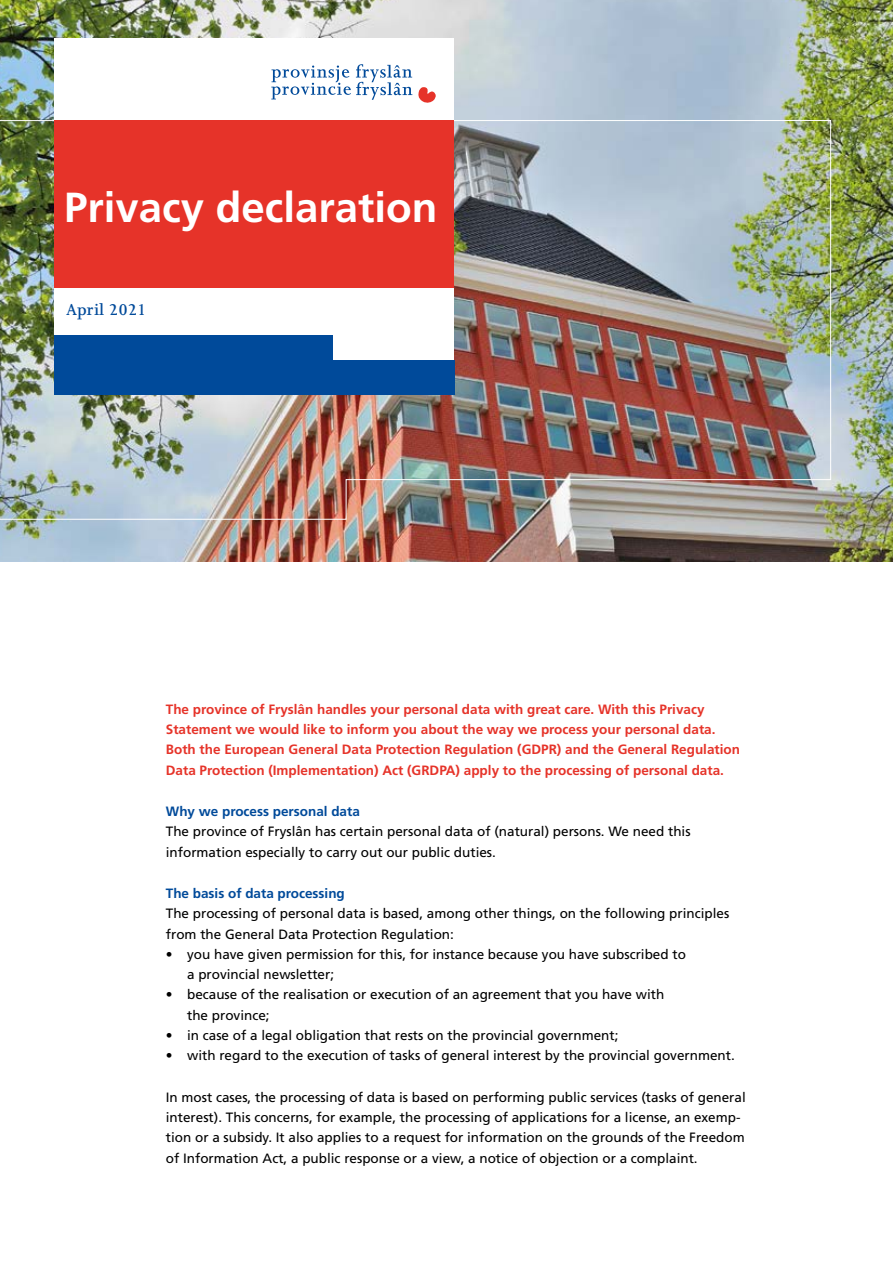
<style>
.page{position:relative;width:893px;height:1263px;background:#fff}
.page>*{position:absolute;margin:0;border:0;box-sizing:border-box;transform-origin:0 0}
.t1{font:700 42px "Frutiger LT Std";color:#fff}
.t2{font:600 18px "Joanna MT Std";color:#004a9a}
.t3{font:13.5px/20.2px "Frutiger LT Std";color:#000}
.t4{font:700 13.5px/20.2px "Frutiger LT Std";color:#e63329}
.t5{font:700 13.5px "Frutiger LT Std";color:#004a9a}
</style>
<div class="page">
<img style="left:0;top:0;width:893px;height:561px">
<img style="left:0;top:120px;width:831px;height:400px">
<div style="left:54px;top:38px;width:400px;height:350px;background:#fff"></div>
<svg style="left:271px;top:64px;width:165px;height:39px"></svg>
<div style="left:54px;top:360px;width:400px;height:35px;background:#004a9a"></div>
<div style="left:54px;top:120px;width:400px;height:167px;background:#e63329"></div>
<div style="left:54px;top:335px;width:278px;height:34px;background:#004a9a"></div>
<h1 class="t1" style="left:64px;top:183px;width:375px">Privacy declaration</h1>
<h2 class="t2" style="left:66px;top:299px;width:82px">April 2021</h2>
<p class="t4" style="left:166px;top:699px;width:576px">The province of Fryslân handles your personal data with great care. With this Privacy Statement we would like to inform you about the way we process your personal data.<br>Both the European General Data Protection Regulation (GDPR) and the General Regulation Data Protection (Implementation) Act (GRDPA) apply to the processing of personal data.</p>
<p class="t5" style="left:166px;top:803px;width:196px">Why we process personal data</p>
<p class="t3" style="left:166px;top:822px;width:526px">The province of Fryslân has certain personal data of (natural) persons. We need this information especially to carry out our public duties.</p>
<p class="t5" style="left:166px;top:885px;width:181px">The basis of data processing</p>
<p class="t3" style="left:166px;top:904px;width:565px">The processing of personal data is based, among other things, on the following principles from the General Data Protection Regulation:</p>
<p class="t3" style="left:187px;top:944px;width:500px;text-indent:-21px">• you have given permission for this, for instance because you have subscribed to a provincial newsletter;</p>
<p class="t3" style="left:187px;top:985px;width:479px;text-indent:-21px">• because of the realisation or execution of an agreement that you have with the province;</p>
<p class="t3" style="left:166px;top:1025px;width:454px">• in case of a legal obligation that rests on the provincial government;</p>
<p class="t3" style="left:166px;top:1045px;width:570px">• with regard to the execution of tasks of general interest by the provincial government.</p>
<p class="t3" style="left:166px;top:1087px;width:581px">In most cases, the processing of data is based on performing public services (tasks of general interest). This concerns, for example, the processing of applications for a license, an exemp&shy;tion or a subsidy. It also applies to a request for information on the grounds of the Freedom of Information Act, a public response or a view, a notice of objection or a complaint.</p>
</div>
